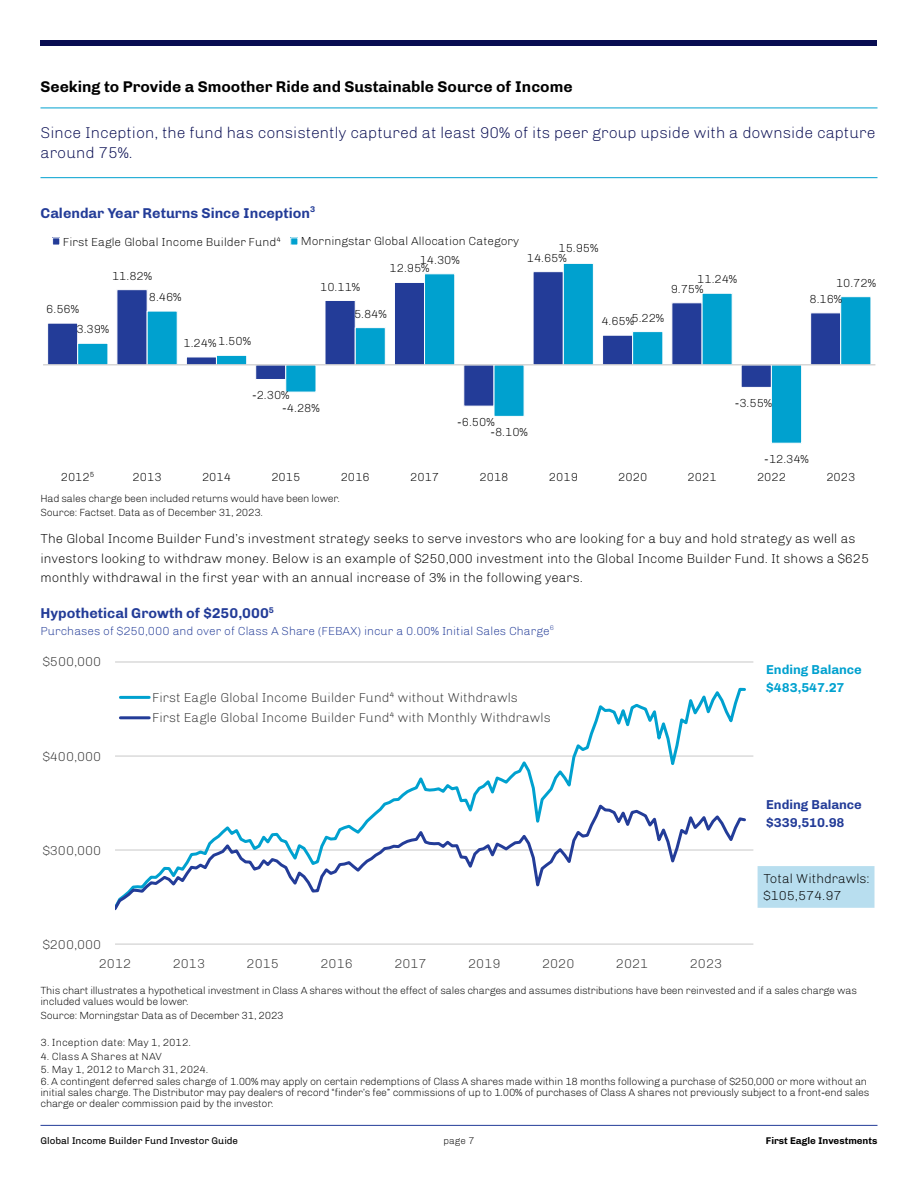
<style>
.page{position:relative;width:918px;height:1188px;background:#fff}
.page>*{position:absolute;margin:0;border:0;box-sizing:border-box;transform-origin:0 0}
.FE_Callout_3{font:18px/19.5px "FE Chivo Air";color:#080d52}
.FE_Heading_1{font:700 18px "FE Chivo Air";color:#000}
.FE_Exhibit_Title{font:700 16.5px "FE Chivo Air";color:#233c98}
.FE_Body{font:15px/19.5px "FE Chivo Air";color:#000}
.t1{font:15px/20.4px "FE Chivo Air";color:#333}
.FE_Table_Text{font:15px "FE Chivo Air";color:#000}
.t2{font:700 15px/18px "FE Chivo Air";letter-spacing:-.005em;color:#233c98}
.t3{font:700 15px/18px "FE Chivo Air";letter-spacing:-.005em;color:#00a1cf}
.t4{font:13.5px "FE Chivo Air";letter-spacing:-.005em;color:#000}
.FE_Exhibit_Subtitle{font:13.5px "FE Chivo Air";color:#233c98}
.FE_Disclosure{font:12px/11.2px "FE Chivo Air";letter-spacing:-.02em;color:#000}
.FE_Footnote{font:12px "FE Chivo Air";letter-spacing:.01em;color:#000}
.t5{font:11.25px "FE Chivo Water";color:#000}
.t6{font:700 11.25px "FE Chivo Water";color:#000}
.t7{font:11.25px "FE Chivo Air";color:#000}
</style>
<div class="page">
<div style="left:40px;top:40px;width:838px;height:6px;background:#080d52"></div>
<hr style="left:40px;top:1125px;width:838px;height:1px;background:#233c98">
<hr style="left:40px;top:108px;width:838px;height:1px;background:#00a1cf">
<hr style="left:40px;top:177px;width:838px;height:1px;background:#00a1cf">
<svg style="left:47px;top:323px;width:30px;height:43px"></svg>
<svg style="left:77px;top:263px;width:794px;height:181px"></svg>
<hr style="left:43px;top:364px;width:832px;height:1px;background:#c8c8c8">
<div style="left:53px;top:238px;width:7px;height:7px;background:#233c98"></div>
<div style="left:52px;top:238px;width:8px;height:7px;border:1px solid #fff"></div>
<div style="left:291px;top:238px;width:7px;height:7px;background:#00a1cf"></div>
<hr style="left:115px;top:944px;width:638px;height:1px;background:#c8c8c8">
<hr style="left:115px;top:850px;width:638px;height:1px;background:#c8c8c8">
<hr style="left:115px;top:756px;width:638px;height:1px;background:#c8c8c8">
<hr style="left:115px;top:662px;width:638px;height:1px;background:#c8c8c8">
<svg style="left:115px;top:687px;width:633px;height:114px"></svg>
<svg style="left:115px;top:801px;width:633px;height:110px"></svg>
<hr style="left:120px;top:696px;width:29px;height:3px;background:#00a1cf">
<hr style="left:120px;top:716px;width:29px;height:3px;background:#233c98">
<div style="left:758px;top:866px;width:116px;height:42px;background:#b8deef"></div>
<p class="FE_Heading_1" style="left:40px;top:74px;width:534px">Seeking to Provide a Smoother Ride and Sustainable Source of Income</p>
<p class="FE_Callout_3" style="left:40px;top:122px;width:836px">Since Inception, the fund has consistently captured at least 90% of its peer group upside with a downside capture around 75%.</p>
<p class="FE_Exhibit_Title" style="left:40px;top:202px;width:276px">Calendar Year Returns Since Inception<sup>3</sup></p>
<p class="t4" style="left:63px;top:233px;width:220px">First Eagle Global Income Builder Fund⁴</p>
<p class="t4" style="left:301px;top:233px;width:220px">Morningstar Global Allocation Category</p>
<p class="t4" style="left:112px;top:267px;width:41px">11.82%</p>
<p class="t4" style="left:46px;top:300px;width:34px">6.56%</p>
<p class="t4" style="left:77px;top:320px;width:34px">3.39%</p>
<p class="t4" style="left:149px;top:288px;width:34px">8.46%</p>
<p class="t4" style="left:218px;top:332px;width:34px">1.50%</p>
<p class="t4" style="left:184px;top:334px;width:34px">1.24%</p>
<p class="t4" style="left:320px;top:278px;width:41px">10.11%</p>
<p class="t4" style="left:420px;top:251px;width:41px">14.30%</p>
<p class="t4" style="left:390px;top:260px;width:41px">12.95%</p>
<p class="t4" style="left:354px;top:305px;width:34px">5.84%</p>
<p class="t4" style="left:559px;top:239px;width:41px">15.95%</p>
<p class="t4" style="left:527px;top:249px;width:41px">14.65%</p>
<p class="t4" style="left:697px;top:271px;width:41px">11.24%</p>
<p class="t4" style="left:671px;top:280px;width:34px">9.75%</p>
<p class="t4" style="left:632px;top:309px;width:34px">5.22%</p>
<p class="t4" style="left:601px;top:312px;width:34px">4.65%</p>
<p class="t4" style="left:252px;top:386px;width:39px">-2.30%</p>
<p class="t4" style="left:282px;top:399px;width:39px">-4.28%</p>
<p class="t4" style="left:735px;top:394px;width:39px">-3.55%</p>
<p class="t4" style="left:457px;top:413px;width:39px">-6.50%</p>
<p class="t4" style="left:490px;top:423px;width:39px">-8.10%</p>
<p class="t4" style="left:836px;top:274px;width:41px">10.72%</p>
<p class="t4" style="left:809px;top:290px;width:34px">8.16%</p>
<p class="t4" style="left:764px;top:450px;width:46px">-12.34%</p>
<p class="t4" style="left:61px;top:469px;width:35px">2012⁵</p>
<p class="t4" style="left:133px;top:468px;width:31px">2013</p>
<p class="t4" style="left:202px;top:468px;width:31px">2014</p>
<p class="t4" style="left:271px;top:468px;width:31px">2015</p>
<p class="t4" style="left:341px;top:468px;width:31px">2016</p>
<p class="t4" style="left:410px;top:468px;width:31px">2017</p>
<p class="t4" style="left:480px;top:468px;width:31px">2018</p>
<p class="t4" style="left:549px;top:468px;width:31px">2019</p>
<p class="t4" style="left:618px;top:468px;width:31px">2020</p>
<p class="t4" style="left:688px;top:468px;width:31px">2021</p>
<p class="t4" style="left:757px;top:468px;width:31px">2022</p>
<p class="t4" style="left:826px;top:468px;width:31px">2023</p>
<p class="FE_Disclosure" style="left:40px;top:492px;width:301px">Had sales charge been included returns would have been lower.</p>
<p class="FE_Disclosure" style="left:40px;top:506px;width:224px">Source: Factset. Data as of December 31, 2023.</p>
<p class="FE_Body" style="left:40px;top:528px;width:830px">The Global Income Builder Fund’s investment strategy seeks to serve investors who are looking for a buy and hold strategy as well as investors looking to withdraw money. Below is an example of $250,000 investment into the Global Income Builder Fund. It shows a $625 monthly withdrawal in the first year with an annual increase of 3% in the following years.</p>
<p class="FE_Exhibit_Title" style="left:40px;top:602px;width:235px">Hypothetical Growth of $250,000<sup>5</sup></p>
<p class="FE_Exhibit_Subtitle" style="left:40px;top:622px;width:515px">Purchases of $250,000 and over of Class A Share (FEBAX) incur a 0.00% Initial Sales Charge<sup>6</sup></p>
<p class="t1" style="left:43px;top:651px;width:60px">$500,000</p>
<p class="t1" style="left:43px;top:745px;width:60px">$400,000</p>
<p class="t1" style="left:43px;top:839px;width:60px">$300,000</p>
<p class="t1" style="left:43px;top:933px;width:60px">$200,000</p>
<p class="t1" style="left:152px;top:686px;width:400px">First Eagle Global Income Builder Fund⁴ without Withdrawls<br>First Eagle Global Income Builder Fund⁴ with Monthly Withdrawls</p>
<p class="t1" style="left:99px;top:952px;width:34px">2012</p>
<p class="t1" style="left:173px;top:952px;width:34px">2013</p>
<p class="t1" style="left:247px;top:952px;width:34px">2015</p>
<p class="t1" style="left:320px;top:952px;width:34px">2016</p>
<p class="t1" style="left:394px;top:952px;width:34px">2017</p>
<p class="t1" style="left:468px;top:952px;width:34px">2019</p>
<p class="t1" style="left:542px;top:952px;width:34px">2020</p>
<p class="t1" style="left:616px;top:952px;width:34px">2021</p>
<p class="t1" style="left:690px;top:952px;width:34px">2023</p>
<p class="t3" style="left:766px;top:660px;width:97px">Ending Balance $483,547.27</p>
<p class="t2" style="left:766px;top:795px;width:97px">Ending Balance $339,510.98</p>
<p class="FE_Table_Text" style="left:764px;top:869px;width:108px">Total Withdrawls:</p>
<p class="FE_Table_Text" style="left:764px;top:886px;width:79px">$105,574.97</p>
<p class="FE_Disclosure" style="left:40px;top:984px;width:818px">This chart illustrates a hypothetical investment in Class A shares without the effect of sales charges and assumes distributions have been reinvested and if a sales charge was included values would be lower.</p>
<p class="FE_Disclosure" style="left:40px;top:1009px;width:245px">Source: Morningstar Data as of December 31, 2023</p>
<p class="FE_Footnote" style="left:40px;top:1035px;width:152px">3. Inception date: May 1, 2012.</p>
<p class="FE_Footnote" style="left:40px;top:1048px;width:123px">4. Class A Shares at NAV</p>
<p class="FE_Footnote" style="left:40px;top:1062px;width:169px">5. May 1, 2012 to March 31, 2024.</p>
<p class="FE_Disclosure" style="left:40px;top:1074px;width:830px">6. A contingent deferred sales charge of 1.00% may apply on certain redemptions of Class A shares made within 18 months following a purchase of $250,000 or more without an initial sales charge. The Distributor may pay dealers of record “finder’s fee” commissions of up to 1.00% of purchases of Class A shares not previously subject to a front-end sales charge or dealer commission paid by the investor.</p>
<p class="t5" style="left:40px;top:1133px;width:199px">Global Income Builder Fund Investor Guide</p>
<p class="t7" style="left:443px;top:1133px;width:33px">page 7</p>
<p class="t6" style="left:766px;top:1133px;width:113px">First Eagle Investments</p>
</div>
